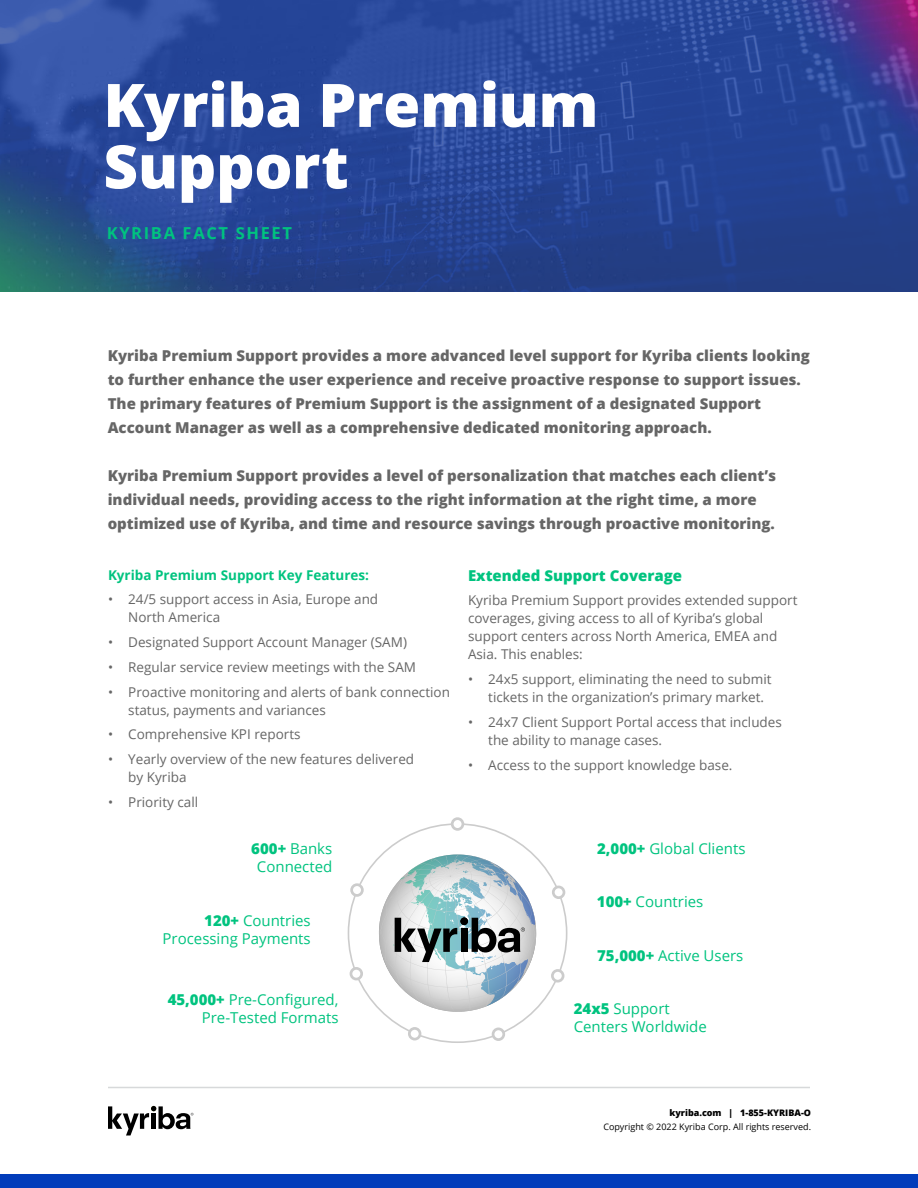
<style>
.page{position:relative;width:918px;height:1188px;background:#fff}
.page>*{position:absolute;margin:0;border:0;box-sizing:border-box;transform-origin:0 0}
.t1{font:800 60px/61.5px "Open Sans";letter-spacing:-.005em;color:#fff}
.t2{font:700 16.5px "Open Sans";letter-spacing:.1em;color:#00c37f}
.t3{font:800 15px/24px "Open Sans";color:#666}
.t4{font:15px/18px "Open Sans";color:#00c37f;text-align:right}
.t5{font:800 15px "Open Sans";color:#00c37f}
.t6{font:13.5px/18px "Open Sans";color:#666}
.t7{font:700 13.5px "Open Sans";color:#00c37f}
.t8{font:9px "Open Sans";color:#000}
.t9{font:800 9px "Open Sans";color:#000}
.s1{font-weight:800}
</style>
<div class="page">
<svg style="left:108px;top:1106px;width:85px;height:30px"></svg>
<div style="left:0;top:1174px;width:918px;height:14px;background:#023cba"></div>
<hr style="left:108px;top:1087px;width:702px;height:1px;background:#d7d9da">
<img style="left:0;top:0;width:918px;height:139px">
<svg style="left:0;top:139px;width:918px;height:153px;background:#25458e"></svg>
<svg style="left:376px;top:854px;width:165px;height:164px"></svg>
<div style="left:552px;top:886px;width:13px;height:13px;border:3px solid #ccc;border-radius:50%"></div>
<div style="left:350px;top:883px;width:14px;height:14px;border:3px solid #ccc;border-radius:50%"></div>
<div style="left:451px;top:817px;width:13px;height:14px;border:3px solid #ccc;border-radius:50%"></div>
<div style="left:551px;top:969px;width:13px;height:14px;border:3px solid #ccc;border-radius:50%"></div>
<div style="left:350px;top:967px;width:13px;height:13px;border:3px solid #ccc;border-radius:50%"></div>
<div style="left:408px;top:1027px;width:13px;height:13px;border:3px solid #ccc;border-radius:50%"></div>
<div style="left:492px;top:1028px;width:13px;height:13px;border:3px solid #ccc;border-radius:50%"></div>
<h1 class="t1" style="left:103px;top:71px;width:497px">Kyriba Premium<br>Support</h1>
<p class="t2" style="left:107px;top:221px;width:187px">KYRIBA FACT SHEET</p>
<p class="t3" style="left:108px;top:343px;width:704px">Kyriba Premium Support provides a more advanced level support for Kyriba clients looking to further enhance the user experience and receive proactive response to support issues.<br>The primary features of Premium Support is the assignment of a designated Support Account Manager as well as a comprehensive dedicated monitoring approach.</p>
<p class="t3" style="left:108px;top:463px;width:670px">Kyriba Premium Support provides a level of personalization that matches each client’s individual needs, providing access to the right information at the right time, a more optimized use of Kyriba, and time and resource savings through proactive monitoring.</p>
<p class="t7" style="left:108px;top:565px;width:263px">Kyriba Premium Support Key Features:</p>
<p class="t6" style="left:128px;top:590px;width:251px;text-indent:-20px">• 24/5 support access in Asia, Europe and<br>North America</p>
<p class="t6" style="left:108px;top:633px;width:301px">• Designated Support Account Manager (SAM)</p>
<p class="t6" style="left:108px;top:658px;width:310px">• Regular service review meetings with the SAM</p>
<p class="t6" style="left:128px;top:682px;width:323px;text-indent:-20px">• Proactive monitoring and alerts of bank connection status, payments and variances</p>
<p class="t6" style="left:108px;top:725px;width:194px">• Comprehensive KPI reports</p>
<p class="t6" style="left:128px;top:750px;width:288px;text-indent:-20px">• Yearly overview of the new features delivered by Kyriba</p>
<p class="t6" style="left:108px;top:793px;width:92px">• Priority call</p>
<p class="t5" style="left:468px;top:564px;width:216px">Extended Support Coverage</p>
<p class="t6" style="left:468px;top:591px;width:331px">Kyriba Premium Support provides extended support coverages, giving access to all of Kyriba’s global support centers across North America, EMEA and Asia. This enables:</p>
<p class="t6" style="left:488px;top:670px;width:285px;text-indent:-20px">• 24x5 support, eliminating the need to submit tickets in the organization’s primary market.</p>
<p class="t6" style="left:488px;top:713px;width:295px;text-indent:-20px">• 24x7 Client Support Portal access that includes the ability to manage cases.</p>
<p class="t6" style="left:468px;top:755px;width:266px">• Access to the support knowledge base.</p>
<p class="t4" style="left:251px;top:839px;width:83px"><span class="s1">600+</span> Banks</p>
<p class="t4" style="left:597px;top:839px;width:150px"><span class="s1">2,000+</span> Global Clients</p>
<p class="t4" style="left:257px;top:857px;width:77px">Connected</p>
<p class="t4" style="left:163px;top:911px;width:150px"><span class="s1">120+</span> Countries<br>Processing Payments</p>
<p class="t4" style="left:168px;top:990px;width:172px"><span class="s1">45,000+</span> Pre-Configured,<br>Pre-Tested Formats</p>
<p class="t4" style="left:597px;top:892px;width:108px"><span class="s1">100+</span> Countries</p>
<p class="t4" style="left:597px;top:946px;width:148px"><span class="s1">75,000+</span> Active Users</p>
<p class="t4" style="left:574px;top:999px;width:135px;text-align:left"><span class="s1">24x5</span> Support<br>Centers Worldwide</p>
<p class="t9" style="left:669px;top:1106px;width:143px">kyriba.com | 1-855-KYRIBA-O</p>
<p class="t8" style="left:603px;top:1120px;width:209px">Copyright © 2022 Kyriba Corp. All rights reserved.</p>
</div>
